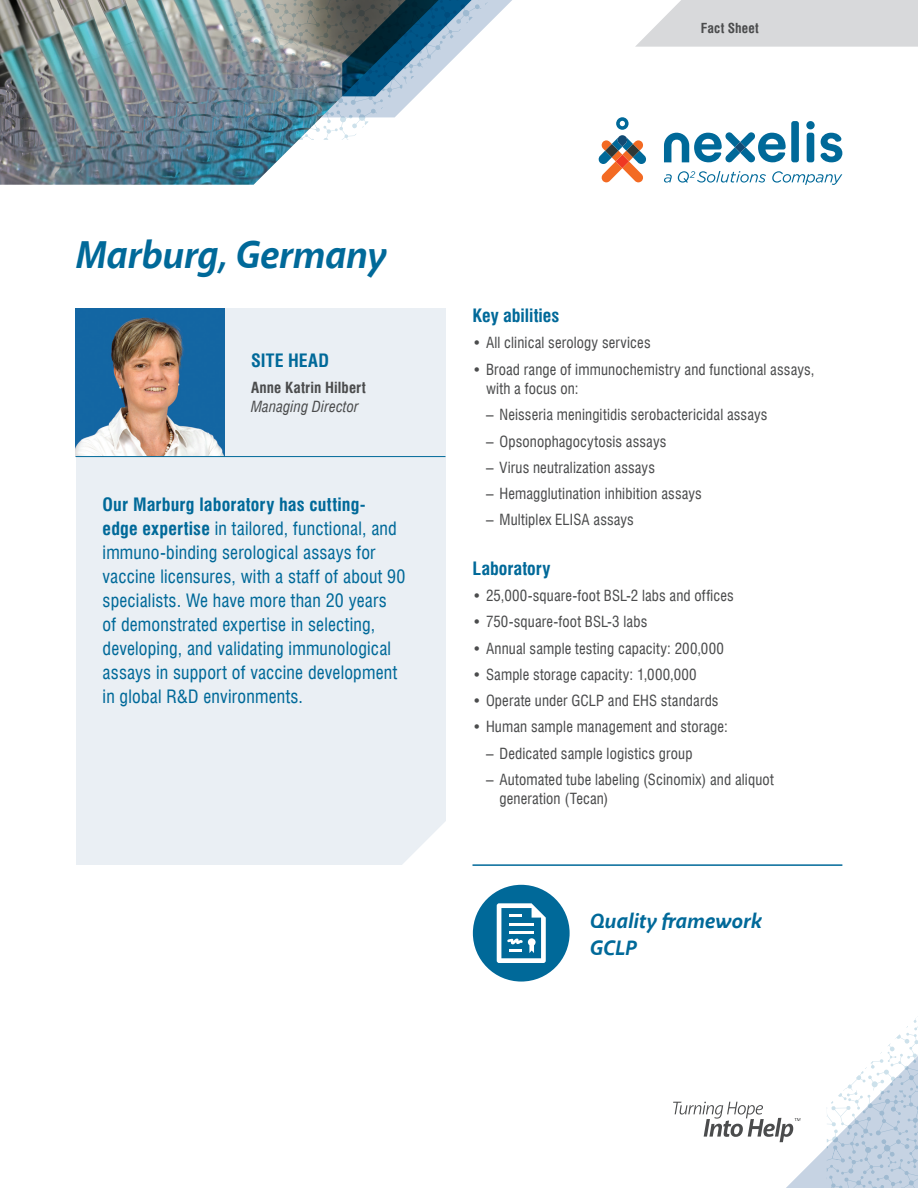
<style>
.page{position:relative;width:918px;height:1188px;background:#fff}
.page>*{position:absolute;margin:0;border:0;box-sizing:border-box;transform-origin:0 0}
.t1{font:italic 700 39px "Akagi Pro";letter-spacing:-.005em;color:#006999}
.t2{font:italic 700 21px/27px "Akagi Pro";letter-spacing:.01em;color:#006999}
.t3{font:condensed 18px/24px "Swiss 721 BT";letter-spacing:.01em;color:#006999}
.t4{font:700 condensed 18px "Swiss 721 BT";color:#006999}
.t5{font:condensed 15px/19.5px "Swiss 721 BT";letter-spacing:.01em;color:#4b4c4d}
.t6{font:700 condensed 15px "Swiss 721 BT";letter-spacing:.01em;color:#4b4c4d}
.t7{font:italic condensed 15px "Swiss 721 BT";letter-spacing:.01em;color:#4b4c4d}
.t8{font:700 condensed 13.5px "Swiss 721 BT";letter-spacing:.01em;color:#4b4c4d}
.s1{font-weight:700}
</style>
<div class="page">
<div style="left:76px;top:457px;width:370px;height:407px;background:#eaeff4"></div>
<img style="left:0;top:0;width:299px;height:185px">
<svg style="left:635px;top:0;width:283px;height:47px;background:#dbdcde"></svg>
<img style="left:227px;top:0;width:285px;height:140px">
<svg style="left:673px;top:1016px;width:245px;height:172px"></svg>
<svg style="left:598px;top:117px;width:48px;height:65px"></svg>
<svg style="left:820px;top:133px;width:22px;height:29px"></svg>
<div style="left:791px;top:121px;width:8px;height:41px;background:#006999;border-radius:3px"></div>
<div style="left:807px;top:133px;width:7px;height:29px;background:#006999;border-radius:3px"></div>
<div style="left:806px;top:121px;width:9px;height:8px;background:#006999;border-radius:50%"></div>
<svg style="left:664px;top:132px;width:122px;height:30px"></svg>
<svg style="left:664px;top:174px;width:8px;height:9px"></svg>
<svg style="left:678px;top:171px;width:88px;height:12px"></svg>
<svg style="left:772px;top:171px;width:70px;height:14px"></svg>
<div style="left:76px;top:308px;width:370px;height:149px;background:#eaeff4"></div>
<img style="left:76px;top:308px;width:148px;height:148px">
<hr style="left:76px;top:456px;width:370px;height:1px;background:#006999">
<hr style="left:472px;top:864px;width:370px;height:2px;background:#006999">
<div style="left:473px;top:885px;width:97px;height:97px;background:#006999;border-radius:50%"></div>
<svg style="left:392px;top:821px;width:154px;height:142px"></svg>
<p class="t8" style="left:701px;top:20px;width:60px">Fact Sheet</p>
<h1 class="t1" style="left:76px;top:231px;width:312px">Marburg, Germany</h1>
<p class="t4" style="left:251px;top:349px;width:79px">SITE HEAD</p>
<p class="t6" style="left:251px;top:378px;width:116px">Anne Katrin Hilbert</p>
<p class="t7" style="left:251px;top:398px;width:109px">Managing Director</p>
<p class="t3" style="left:103px;top:493px;width:304px"><span class="s1">Our Marburg laboratory has cutting-<br>edge expertise</span> in tailored, functional, and immuno-binding serological assays for vaccine licensures, with a staff of about 90 specialists. We have more than 20 years<br>of demonstrated expertise in selecting, developing, and validating immunological assays in support of vaccine development in global R&amp;D environments.</p>
<p class="t4" style="left:472px;top:305px;width:88px">Key abilities</p>
<p class="t5" style="left:472px;top:333px;width:180px">• All clinical serology services</p>
<p class="t5" style="left:486px;top:359px;width:330px;text-indent:-14px">• Broad range of immunochemistry and functional assays, with a focus on:</p>
<p class="t5" style="left:486px;top:405px;width:283px">– Neisseria meningitidis serobactericidal assays</p>
<p class="t5" style="left:486px;top:431px;width:182px">– Opsonophagocytosis assays</p>
<p class="t5" style="left:486px;top:458px;width:171px">– Virus neutralization assays</p>
<p class="t5" style="left:486px;top:484px;width:217px">– Hemagglutination inhibition assays</p>
<p class="t5" style="left:486px;top:510px;width:149px">– Multiplex ELISA assays</p>
<p class="t4" style="left:472px;top:558px;width:79px">Laboratory</p>
<p class="t5" style="left:472px;top:586px;width:263px">• 25,000-square-foot BSL-2 labs and offices</p>
<p class="t5" style="left:472px;top:612px;width:176px">• 750-square-foot BSL-3 labs</p>
<p class="t5" style="left:472px;top:638px;width:253px">• Annual sample testing capacity: 200,000</p>
<p class="t5" style="left:472px;top:665px;width:226px">• Sample storage capacity: 1,000,000</p>
<p class="t5" style="left:472px;top:691px;width:248px">• Operate under GCLP and EHS standards</p>
<p class="t5" style="left:472px;top:717px;width:257px">• Human sample management and storage:</p>
<p class="t5" style="left:486px;top:743px;width:208px">– Dedicated sample logistics group</p>
<p class="t5" style="left:500px;top:770px;width:276px;text-indent:-14px">– Automated tube labeling (Scinomix) and aliquot generation (Tecan)</p>
<h2 class="t2" style="left:590px;top:907px;width:173px">Quality framework<br>GCLP</h2>
</div>
